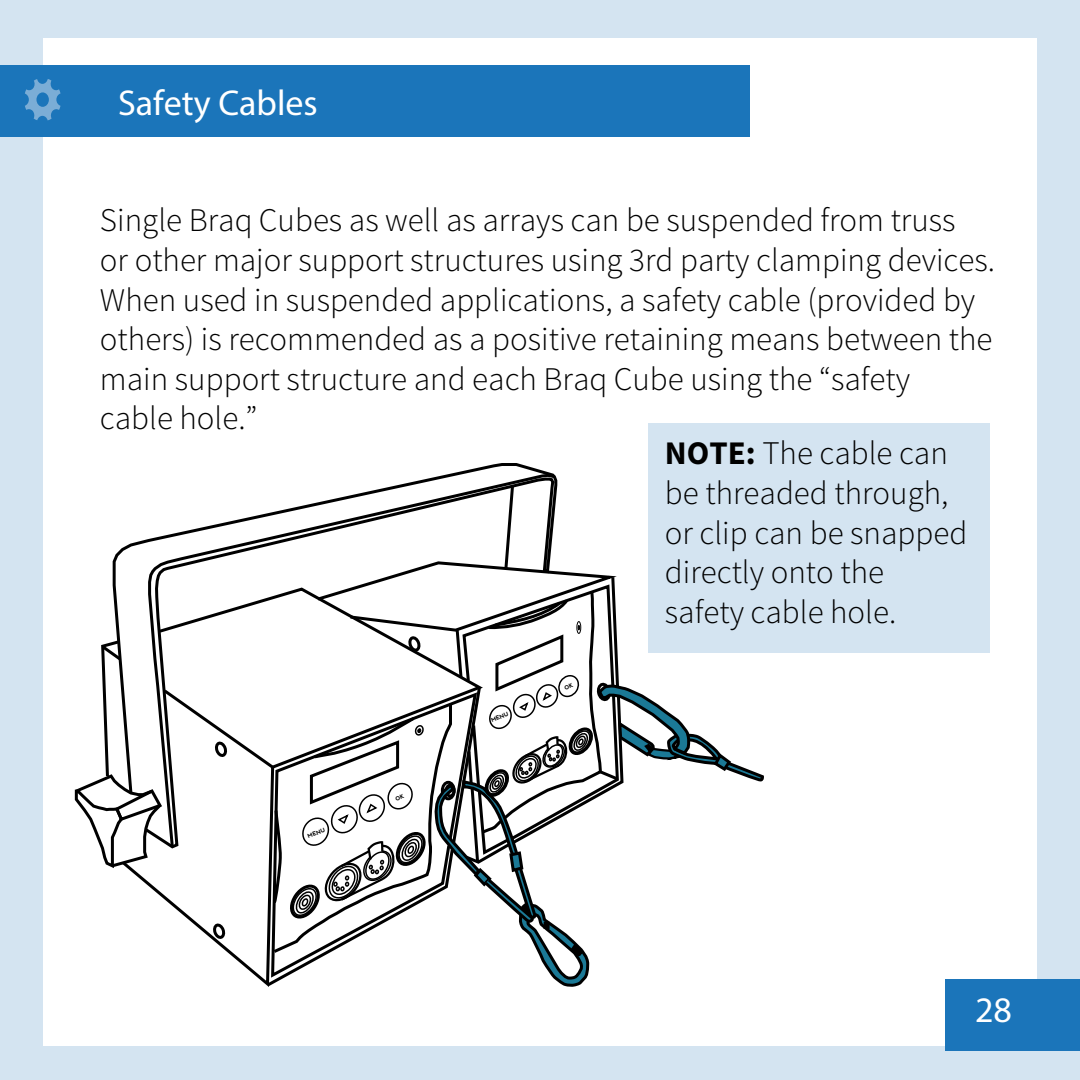
<style>
.page{position:relative;width:1080px;height:1080px;background:#d4e4f1}
.page>*{position:absolute;margin:0;border:0;box-sizing:border-box;transform-origin:0 0}
.t1{font:36px "Myriad Pro";color:#fff}
.t2{font:300 33px/39.6px "Source Sans Pro";color:#000}
.t3{font:700 5.7px "nevis";color:#000}
.s1{font-weight:700}
</style>
<div class="page">
<div style="left:43px;top:38px;width:993px;height:1008px;background:#fff"></div>
<div style="left:0;top:65px;width:750px;height:72px;background:#1b75ba"></div>
<div style="left:945px;top:979px;width:135px;height:72px;background:#1b75ba"></div>
<svg style="left:25px;top:79px;width:36px;height:41px"></svg>
<div style="left:648px;top:423px;width:342px;height:230px;background:#d4e4f1"></div>
<svg style="left:112px;top:463px;width:436px;height:175px"></svg>
<svg style="left:147px;top:472px;width:411px;height:166px"></svg>
<svg style="left:74px;top:638px;width:82px;height:230px"></svg>
<svg style="left:119px;top:687px;width:145px;height:296px"></svg>
<svg style="left:156px;top:586px;width:108px;height:185px"></svg>
<svg style="left:212px;top:739px;width:17px;height:21px"></svg>
<svg style="left:210px;top:921px;width:17px;height:21px"></svg>
<svg style="left:264px;top:483px;width:500px;height:504px"></svg>
<p class="t1" style="left:118px;top:80px;width:201px">Safety Cables</p>
<p class="t2" style="left:100px;top:201px;width:896px">Single Braq Cubes as well as arrays can be suspended from truss<br>or other major support structures using 3rd party clamping devices.<br>When used in suspended applications, a safety cable (provided by others) is recommended as a positive retaining means between the main support structure and each Braq Cube using the “safety<br>cable hole.”</p>
<p class="t2" style="left:665px;top:434px;width:304px"><span class="s1">NOTE:</span> The cable can be threaded through, or clip can be snapped directly onto the safety cable hole.</p>
<p class="t3" style="left:307px;top:833px;width:20px;rotate:-20deg">MENU</p>
<p class="t3" style="left:490px;top:717px;width:20px;rotate:-20deg">MENU</p>
<p class="t1" style="left:975px;top:988px;width:38px">28</p>
</div>
